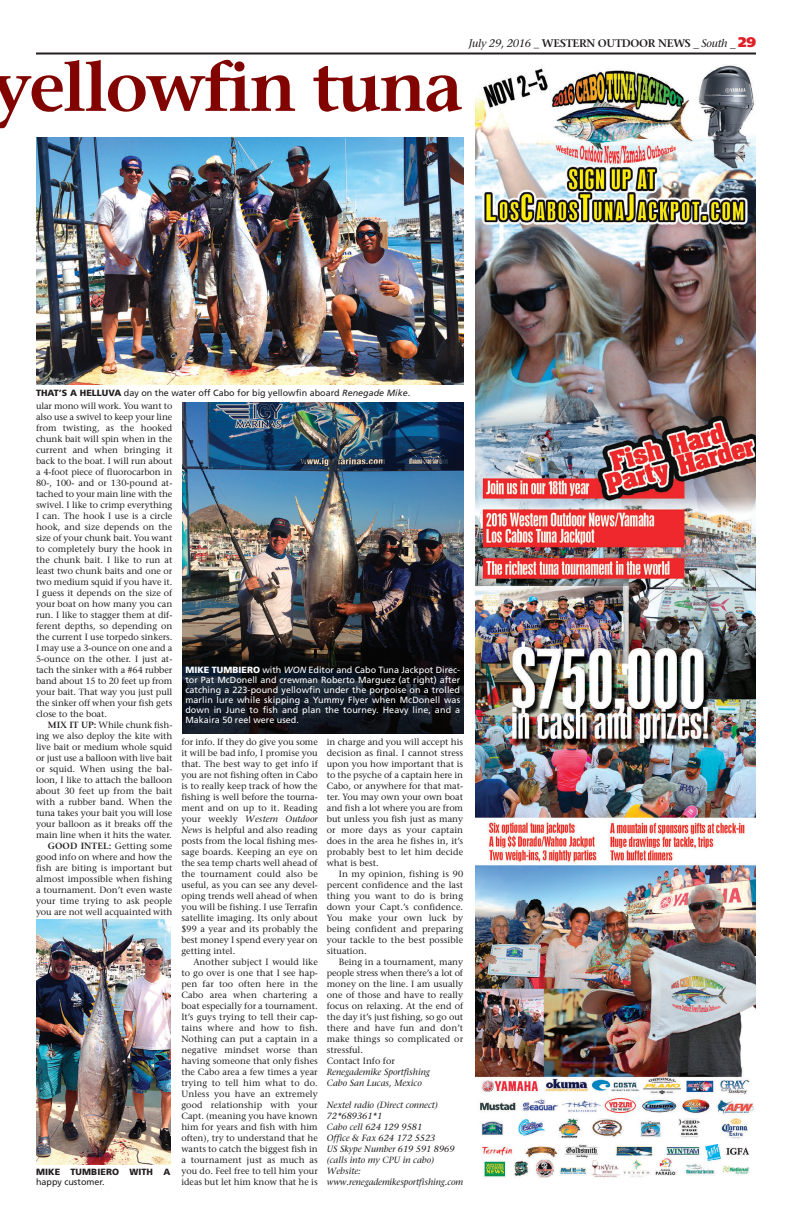
<style>
.page{position:relative;width:792px;height:1224px;background:#fff}
.page>*{position:absolute;margin:0;border:0;box-sizing:border-box;transform-origin:0 0}
.t1{font:600 69.4px "Stone Serif";letter-spacing:-.035em;color:#820401}
.t2{font:italic 11px "Stone Serif";letter-spacing:-.025em;color:#231f20}
.t3{font:9px/11px "Stone Serif";color:#231f20;text-align:justify}
.t4{font:9px/10px "Frutiger";letter-spacing:.01em;color:#fff;text-align:justify}
.t5{font:italic 9px/11px "Stone Serif";color:#231f20}
.t6{font:9px "Frutiger";color:#231f20}
.t7{font:900 9px "Frutiger";letter-spacing:.01em;color:#231f20}
.s1{font-family:"Frutiger";font-style:normal}
.s2{font-weight:600;font-style:normal}
.s3{font-family:"Frutiger";font-weight:900;font-style:normal;font-size:14px;color:#df2027}
.s4{font-weight:900}
.s5{font-style:italic}
.s6{font-weight:600}
</style>
<div class="page">
<hr style="left:36px;top:52px;width:720px;height:2px;background:#231f20">
<img style="left:475px;top:65px;width:281px;height:1113px">
<img style="left:182px;top:402px;width:281px;height:331px">
<img style="left:36px;top:919px;width:134px;height:246px">
<img style="left:36px;top:138px;width:427px;height:246px">
<p class="t2" style="left:469px;top:36px;width:289px">July 29, 2016 <span class="s1">_</span> <span class="s2">WESTERN OUTDOOR NEWS</span> _ South _ <span class="s3">29</span></p>
<h1 class="t1" style="left:-10px;top:44px;width:474px">yellowfin tuna</h1>
<p class="t6" style="left:36px;top:388px;width:376px"><span class="s4">THAT’S A HELLUVA</span> day on the water off Cabo for big yellowfin aboard <span class="s5">Renegade Mike</span>.</p>
<p class="t3" style="left:36px;top:400px;width:138px">ular mono will work. You want to also use a swivel to keep your line from twisting, as the hooked chunk bait will spin when in the current and when bringing it back to the boat. I will run about a 4-foot piece of fluorocarbon in 80-, 100- and or 130-pound at&shy;tached to your main line with the swivel. I like to crimp everything I can. The hook I use is a circle hook, and size depends on the size of your chunk bait. You want to completely bury the hook in the chunk bait. I like to run at least two chunk baits and one or two medium squid if you have it.<br>I guess it depends on the size of your boat on how many you can run. I like to stagger them at dif&shy;ferent depths, so depending on the current I use torpedo sinkers.<br>I may use a 3-ounce on one and a 5-ounce on the other. I just at&shy;tach the sinker with a #64 rubber band about 15 to 20 feet up from your bait. That way you just pull the sinker off when your fish gets close to the boat.</p>
<p class="t3" style="left:36px;top:719px;width:138px;text-align:right"><span class="s6">MIX IT UP:</span> While chunk fish&shy;ing we also deploy the kite with live bait or medium whole squid or just use a balloon with live bait or squid. When using the bal&shy;loon, I like to attach the balloon about 30 feet up from the bait with a rubber band. When the tuna takes your bait you will lose your balloon as it breaks off the main line when it hits the water.<br><span class="s6">GOOD INTEL:</span> Getting some good info on where and how the fish are biting is important but almost impossible when fishing a tournament. Don’t even waste your time trying to ask people you are not well acquainted with</p>
<p class="t7" style="left:36px;top:1166px;width:136px">MIKE TUMBIERO WITH A</p>
<p class="t6" style="left:36px;top:1177px;width:70px">happy customer.</p>
<p class="t4" style="left:185px;top:665px;width:276px"><span class="s4">MIKE TUMBIERO</span> with <span class="s5">WON</span> Editor and Cabo Tuna Jackpot Direc&shy;tor Pat McDonell and crewman Roberto Marguez (at right) after catching a 223-pound yellowfin under the porpoise on a trolled marlin lure while skipping a Yummy Flyer when McDonell was down in June to fish and plan the tourney. Heavy line, and a Makaira 50 reel were used.</p>
<p class="t3" style="left:181px;top:736px;width:138px">for info. If they do give you some it will be bad info, I promise you that. The best way to get info if you are not fishing often in Cabo is to really keep track of how the fishing is well before the tourna&shy;ment and on up to it. Reading your weekly <span class="s5">Western Outdoor News</span> is helpful and also reading posts from the local fishing mes&shy;sage boards. Keeping an eye on the sea temp charts well ahead of the tournament could also be useful, as you can see any devel&shy;oping trends well ahead of when you will be fishing. I use Terrafin satellite imaging. Its only about $99 a year and its probably the best money I spend every year on getting intel.</p>
<p class="t3" style="left:181px;top:956px;width:138px;text-indent:12px">Another subject I would like to go over is one that I see hap&shy;pen far too often here in the Cabo area when chartering a boat especially for a tournament.<br>It’s guys trying to tell their cap&shy;tains where and how to fish.<br>Nothing can put a captain in a negative mindset worse than having someone that only fishes the Cabo area a few times a year trying to tell him what to do.<br>Unless you have an extremely good relationship with your Capt. (meaning you have known him for years and fish with him often), try to understand that he wants to catch the biggest fish in a tournament just as much as you do. Feel free to tell him your ideas but let him know that he is</p>
<p class="t3" style="left:327px;top:736px;width:138px">in charge and you will accept his decision as final. I cannot stress upon you how important that is to the psyche of a captain here in Cabo, or anywhere for that mat&shy;ter. You may own your own boat and fish a lot where you are from but unless you fish just as many or more days as your captain does in the area he fishes in, it’s probably best to let him decide what is best.</p>
<p class="t3" style="left:327px;top:868px;width:138px;text-indent:12px">In my opinion, fishing is 90 percent confidence and the last thing you want to do is bring down your Capt.’s confidence.<br>You make your own luck by being confident and preparing your tackle to the best possible situation.</p>
<p class="t3" style="left:327px;top:956px;width:138px;text-align:left;text-indent:12px">Being in a tournament, many people stress when there’s a lot of money on the line. I am usually one of those and have to really focus on relaxing. At the end of the day it’s just fishing, so go out there and have fun and don’t make things so complicated or stressful.<br>Contact Info for</p>
<p class="t5" style="left:327px;top:1066px;width:105px">Renegademike Sportfishing<br>Cabo San Lucas, Mexico</p>
<p class="t5" style="left:327px;top:1099px;width:138px">Nextel radio (Direct connect)<br>72*689361*1<br>Cabo cell 624 129 9581<br>Office &amp; Fax 624 172 5523<br>US Skype Number 619 591 8969 (calls into my CPU in cabo)<br>Website: www.renegademikesportfishing.com</p>
</div>
